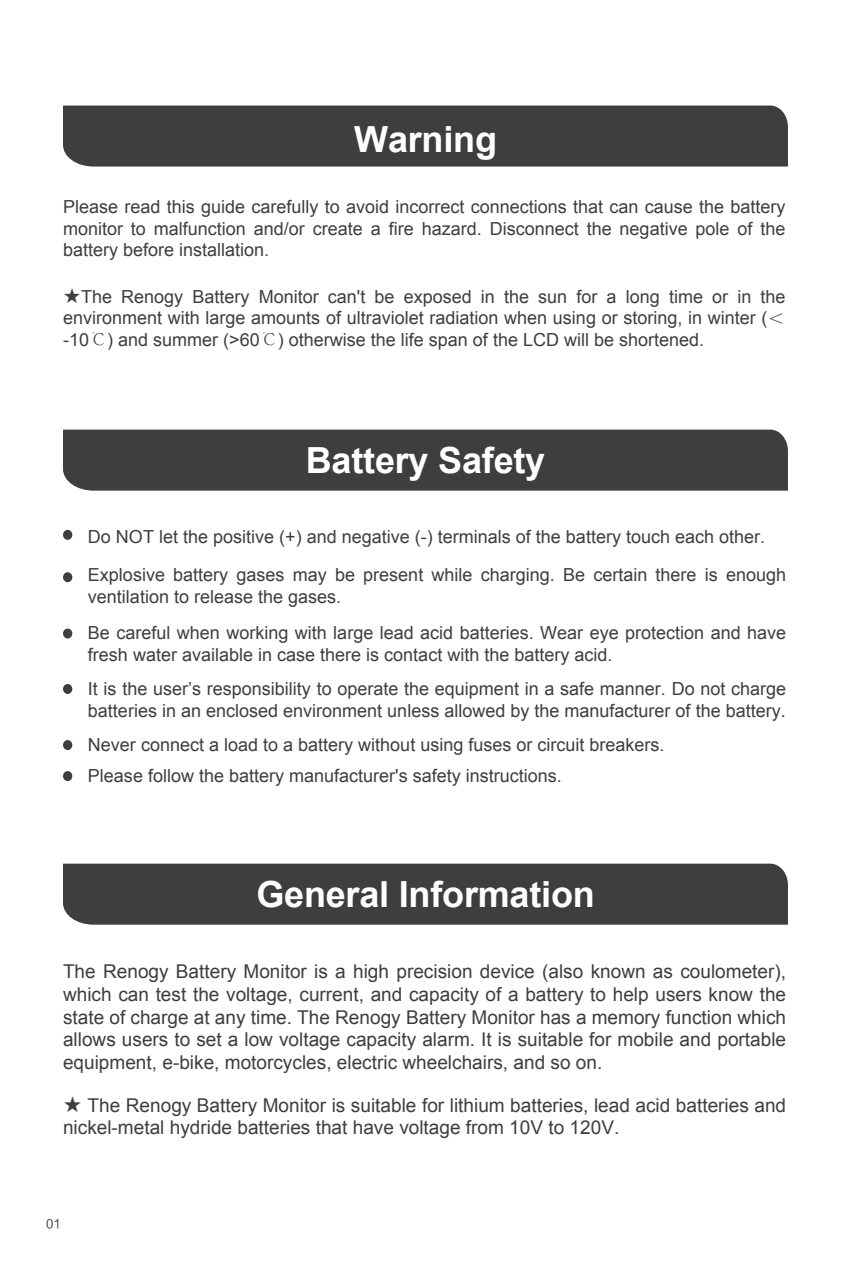
<style>
.page{position:relative;width:851px;height:1276px;background:#fff}
.page>*{position:absolute;margin:0;border:0;box-sizing:border-box;transform-origin:0 0}
.t1{font:700 36px "Arial";letter-spacing:-.005em;color:#fff}
.t2{font:18.9px/22.8px "Arial";color:#3e3e3f;text-align:justify}
.t3{font:18px/21.6px "Arial";color:#3e3e3f}
.t4{font:12px "FZLTHJW GB1 0";color:#3e3e3f}
.s1{font-family:"Adobe Song Std";font-weight:300}
</style>
<div class="page">
<div style="left:63px;top:106px;width:724px;height:61px;background:#3e3e3f"></div>
<div style="left:63px;top:429px;width:724px;height:61px;background:#3e3e3f"></div>
<div style="left:63px;top:863px;width:724px;height:61px;background:#3e3e3f"></div>
<div style="left:63px;top:530px;width:9px;height:10px;background:#3e3e3f;border-radius:50%"></div>
<div style="left:63px;top:628px;width:9px;height:10px;background:#3e3e3f;border-radius:50%"></div>
<div style="left:63px;top:572px;width:9px;height:10px;background:#3e3e3f;border-radius:50%"></div>
<div style="left:63px;top:684px;width:9px;height:10px;background:#3e3e3f;border-radius:50%"></div>
<div style="left:63px;top:740px;width:9px;height:10px;background:#3e3e3f;border-radius:50%"></div>
<div style="left:63px;top:771px;width:9px;height:10px;background:#3e3e3f;border-radius:50%"></div>
<h1 class="t1" style="left:354px;top:119px;width:144px">Warning</h1>
<p class="t3" style="left:63px;top:196px;width:724px;text-align:justify">Please read this guide carefully to avoid incorrect connections that can cause the battery monitor to malfunction and/or create a fire hazard. Disconnect the negative pole of the battery before installation.</p>
<p class="t3" style="left:63px;top:285px;width:724px;text-align:justify"><span class="s1">★</span>The Renogy Battery Monitor can't be exposed in the sun for a long time or in the environment with large amounts of ultraviolet radiation when using or storing, in winter (<span class="s1">＜</span>-10<span class="s1">℃</span>) and summer (&gt;60<span class="s1">℃</span>) otherwise the life span of the LCD will be shortened.</p>
<h1 class="t1" style="left:306px;top:441px;width:241px">Battery Safety</h1>
<p class="t3" style="left:88px;top:517px;width:699px;line-height:38.4px">Do NOT let the positive (+) and negative (-) terminals of the battery touch each other.<br>Explosive battery gases may be present while charging. Be certain there is enough</p>
<p class="t3" style="left:88px;top:578px;width:699px;line-height:36.6px">ventilation to release the gases.<br>Be careful when working with large lead acid batteries. Wear eye protection and have</p>
<p class="t3" style="left:88px;top:638px;width:699px;line-height:33.9px">fresh water available in case there is contact with the battery acid.<br>It is the user’s responsibility to operate the equipment in a safe manner. Do not charge</p>
<p class="t3" style="left:88px;top:693px;width:699px;line-height:34.5px">batteries in an enclosed environment unless allowed by the manufacturer of the battery.<br>Never connect a load to a battery without using fuses or circuit breakers.</p>
<p class="t3" style="left:88px;top:765px;width:475px">Please follow the battery manufacturer's safety instructions.</p>
<h1 class="t1" style="left:256px;top:874px;width:340px">General Information</h1>
<p class="t2" style="left:63px;top:960px;width:724px">The Renogy Battery Monitor is a high precision device (also known as coulometer), which can test the voltage, current, and capacity of a battery to help users know the state of charge at any time. The Renogy Battery Monitor has a memory function which allows users to set a low voltage capacity alarm. It is suitable for mobile and portable equipment, e-bike, motorcycles, electric wheelchairs, and so on.</p>
<p class="t2" style="left:63px;top:1093px;width:724px"><span class="s1">★</span> The Renogy Battery Monitor is suitable for lithium batteries, lead acid batteries and nickel-metal hydride batteries that have voltage from 10V to 120V.</p>
<p class="t4" style="left:46px;top:1217px;width:16px">01</p>
</div>
